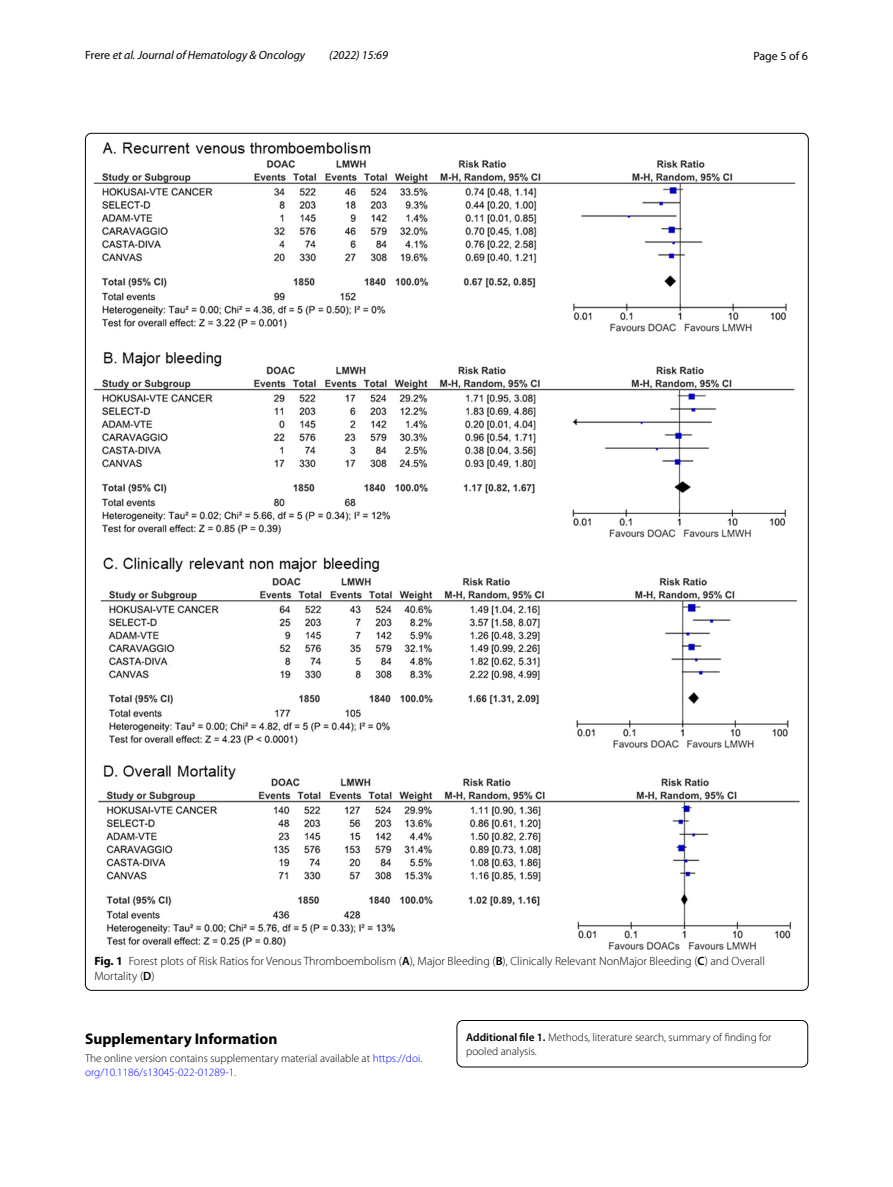
<style>
.page{position:relative;width:893px;height:1187px;background:#fff}
.page>*{position:absolute;margin:0;border:0;box-sizing:border-box;transform-origin:0 0}
.t1{font:700 15.45px "Myriad Pro";color:#000}
.t2{font:300 12px/15px "Myriad Pro";color:#000}
.t3{font:italic 12px "Myriad Pro";color:#000}
.t4{font:12px "Myriad Pro";color:#000}
.t5{font:300 11.25px/13.5px "Myriad Pro";color:#000}
.s1{font-style:normal}
.s2{font-weight:700}
.s3{font-weight:600}
.s4{color:#00f}
</style>
<div class="page">
<div style="left:457px;top:1020px;width:351px;height:47px;border:1px solid #000;border-radius:6px"></div>
<img style="left:94px;top:142px;width:706px;height:807px">
<p class="t3" style="left:85px;top:48px;width:222px"><span class="s1">Frere</span> et al. Journal of Hematology &amp; Oncology</p>
<p class="t3" style="left:329px;top:48px;width:60px">(2022) 15:69</p>
<p class="t4" style="left:753px;top:48px;width:56px">Page 5 of 6</p>
<p class="t2" style="left:94px;top:953px;width:672px"><span class="s2">Fig. 1</span> Forest plots of Risk Ratios for Venous Thromboembolism (<span class="s3">A</span>), Major Bleeding (<span class="s3">B</span>), Clinically Relevant NonMajor Bleeding (<span class="s3">C</span>) and Overall<br>Mortality (<span class="s3">D</span>)</p>
<h1 class="t1" style="left:85px;top:1028px;width:194px">Supplementary Information</h1>
<p class="t5" style="left:85px;top:1051px;width:339px">The online version contains supplementary material available at <span class="s4">https://doi. org/10.1186/s13045-022-01289-1</span>.</p>
<p class="t5" style="left:466px;top:1030px;width:307px"><span class="s3">Additional file 1.</span> Methods, literature search, summary of finding for pooled analysis.</p>
</div>
